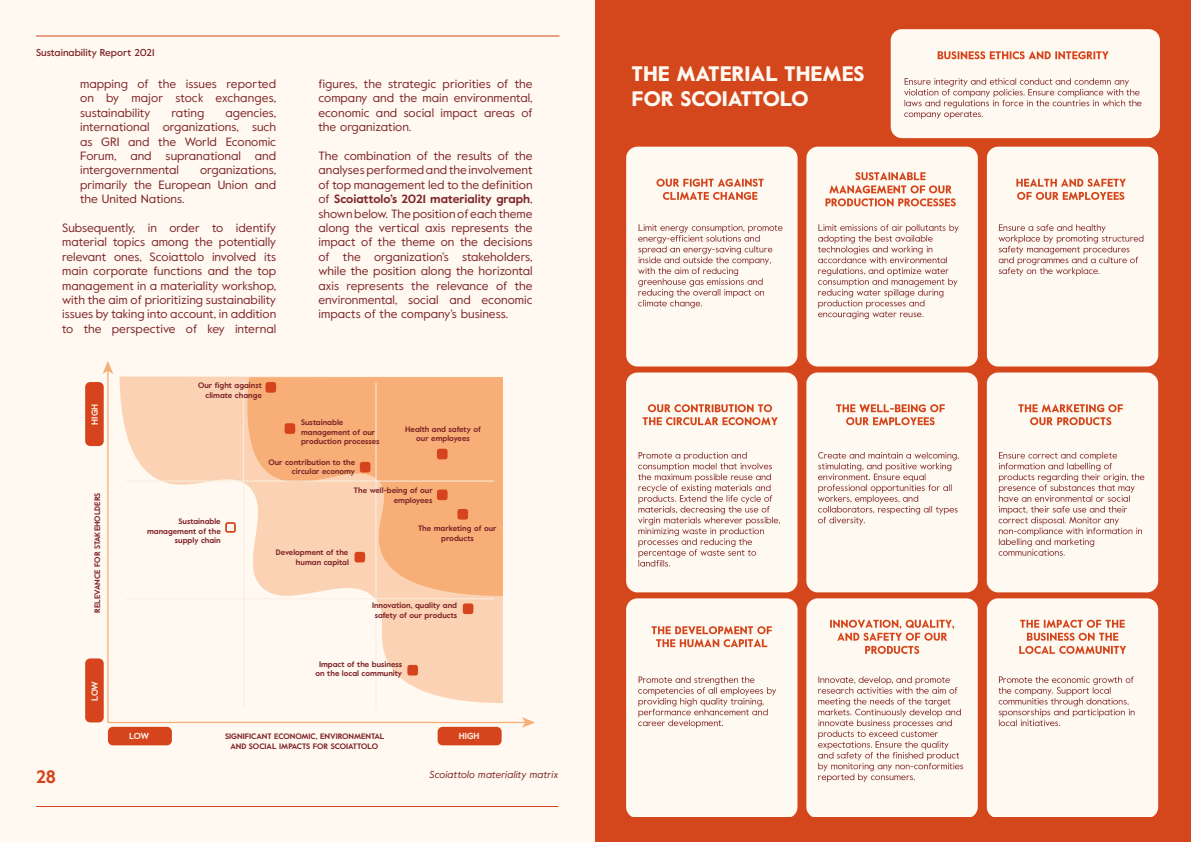
<style>
.page{position:relative;width:1191px;height:842px;background:#fff}
.page>*{position:absolute;margin:0;border:0;box-sizing:border-box;transform-origin:0 0}
.t1{font:900 21px/25.2px "Value";color:#fff9f1}
.t2{font:700 18px "Value";color:#d5441c}
.t3{font:12px/14.4px "Value";color:#7f2628;text-align:justify}
.t4{font:italic 10px "Value";color:#7f2628}
.t5{font:500 10px "Value";color:#7f2628}
.t6{font:700 8.8px "Value";color:#f9eee0}
.t7{font:700 7.9px/9.5px "Value";color:#802529;text-align:center}
.s1{font-weight:700}
</style>
<div class="page">
<div style="left:0;top:0;width:595px;height:842px;background:#fff9f1"></div>
<div style="left:595px;top:0;width:596px;height:842px;background:#d4461c"></div>
<svg style="left:119px;top:376px;width:384px;height:327px"></svg>
<svg style="left:242px;top:377px;width:261px;height:219px;background:#f8bb8c"></svg>
<hr style="left:243px;top:382px;width:1px;height:326px;background:#f9eee0">
<hr style="left:126px;top:481px;width:368px;height:1px;background:#f9eee0">
<hr style="left:126px;top:598px;width:368px;height:1px;background:#f9eee0">
<hr style="left:375px;top:382px;width:1px;height:326px;background:#f9eee0">
<hr style="left:108px;top:722px;width:418px;height:1px;background:#f7ae77">
<svg style="left:522px;top:717px;width:13px;height:11px"></svg>
<hr style="left:107px;top:370px;width:2px;height:353px;background:#f7ae77">
<svg style="left:103px;top:361px;width:10px;height:13px"></svg>
<div style="left:265px;top:382px;width:11px;height:11px;background:#d5441c;border-radius:2px"></div>
<div style="left:285px;top:423px;width:10px;height:11px;background:#d5441c;border-radius:2px"></div>
<div style="left:437px;top:449px;width:10px;height:10px;background:#d5441c;border-radius:2px"></div>
<div style="left:437px;top:490px;width:10px;height:10px;background:#d5441c;border-radius:2px"></div>
<div style="left:457px;top:509px;width:11px;height:11px;background:#d5441c;border-radius:2px"></div>
<div style="left:463px;top:603px;width:10px;height:11px;background:#d5441c;border-radius:2px"></div>
<div style="left:354px;top:552px;width:11px;height:10px;background:#d5441c;border-radius:2px"></div>
<svg style="left:225px;top:522px;width:11px;height:11px"></svg>
<div style="left:407px;top:665px;width:11px;height:10px;background:#d5441c;border-radius:2px"></div>
<div style="left:360px;top:462px;width:10px;height:10px;background:#d5441c;border-radius:2px"></div>
<div style="left:437px;top:727px;width:64px;height:18px;background:#d5441c;border-radius:5px"></div>
<div style="left:108px;top:727px;width:64px;height:18px;background:#d5441c;border-radius:5px"></div>
<div style="left:85px;top:382px;width:19px;height:64px;background:#d5441c;border-radius:5px"></div>
<div style="left:85px;top:658px;width:19px;height:64px;background:#d5441c;border-radius:5px"></div>
<hr style="left:36px;top:36px;width:523px;height:1px;background:#d5441c">
<hr style="left:36px;top:806px;width:522px;height:1px;background:#d5441c">
<img style="left:626px;top:30px;width:533px;height:786px">
<p class="t5" style="left:36px;top:46px;width:120px">Sustainability Report 2021</p>
<p class="t3" style="left:80px;top:76px;width:198px">mapping of the issues reported on by major stock exchanges, sustainability</p>
<p class="t3" style="left:80px;top:105px;width:198px;text-indent:145px">agencies, international organizations, such as GRI and the World Economic Forum, and supranational and intergovernmental</p>
<p class="t3" style="left:172px;top:105px;width:34px">rating</p>
<p class="t3" style="left:80px;top:163px;width:198px;text-indent:120px">organizations, primarily the European Union and the United Nations.</p>
<p class="t3" style="left:62px;top:220px;width:216px">Subsequently, in order to identify material topics among the potentially relevant ones, Scoiattolo involved its main corporate functions and the top management in a materiality workshop, with the aim of prioritizing sustainability issues by taking into account, in addition to the perspective of key internal</p>
<p class="t6" style="left:89px;top:425px;width:22px;rotate:-90deg">HIGH</p>
<p class="t7" style="left:198px;top:381px;width:65px;text-align:right">Our fight against climate change</p>
<p class="t3" style="left:318px;top:76px;width:216px">figures, the strategic priorities of the company and the main environmental, economic and social impact areas of the organization.</p>
<p class="t3" style="left:318px;top:148px;width:216px">The combination of the results of the analyses performed and the involvement of top management led to the definition of <span class="s1">Scoiattolo’s 2021 materiality graph</span>, shown below. The position of each theme along the vertical axis represents the impact of the theme on the decisions of the organization’s stakeholders, while the position along the horizontal axis represents the relevance of the environmental, social and economic impacts of the company’s business.</p>
<p class="t7" style="left:301px;top:418px;width:80px;text-align:left">Sustainable management of our production processes</p>
<p class="t7" style="left:405px;top:424px;width:77px">Health and safety of our employees</p>
<h2 class="t2" style="left:36px;top:765px;width:22px">28</h2>
<p class="t7" style="left:93px;top:612px;width:121px;rotate:-90deg">RELEVANCE FOR STAKEHOLDERS</p>
<p class="t6" style="left:89px;top:701px;width:22px;rotate:-90deg">LOW</p>
<p class="t7" style="left:268px;top:457px;width:88px;text-align:right">Our contribution to the circular economy</p>
<p class="t7" style="left:147px;top:517px;width:75px;text-align:right">Sustainable management of the supply chain</p>
<p class="t7" style="left:354px;top:486px;width:80px;text-align:right">The well-being of our employees</p>
<p class="t7" style="left:276px;top:547px;width:75px;text-align:right">Development of the human capital</p>
<p class="t7" style="left:418px;top:524px;width:80px">The marketing of our products</p>
<p class="t7" style="left:372px;top:600px;width:87px">Innovation, quality and safety of our products</p>
<p class="t7" style="left:315px;top:659px;width:88px">Impact of the business on the local community</p>
<p class="t6" style="left:129px;top:730px;width:22px">LOW</p>
<p class="t6" style="left:459px;top:730px;width:22px">HIGH</p>
<p class="t7" style="left:225px;top:732px;width:161px">SIGNIFICANT ECONOMIC, ENVIRONMENTAL<br>AND SOCIAL IMPACTS FOR SCOIATTOLO</p>
<p class="t4" style="left:429px;top:767px;width:130px">Scoiattolo materiality matrix</p>
<p class="t1" style="left:631px;top:61px;width:235px">THE MATERIAL THEMES<br>FOR SCOIATTOLO</p>
</div>
